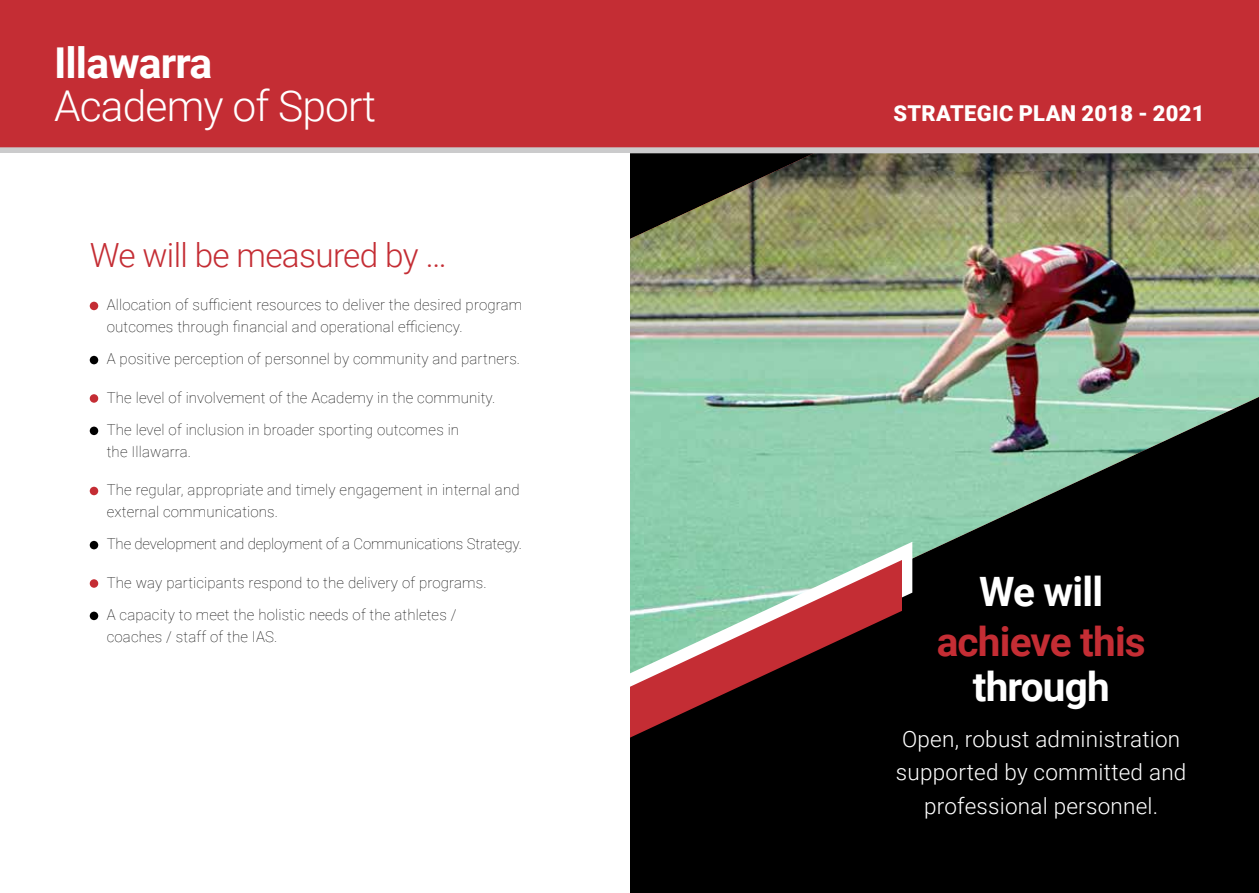
<style>
.page{position:relative;width:1259px;height:893px;background:#fff}
.page>*{position:absolute;margin:0;border:0;box-sizing:border-box;transform-origin:0 0}
.t1{font:300 42.6px "Roboto";letter-spacing:-.02em;color:#fff}
.t2{font:700 42.6px "Roboto";letter-spacing:-.02em;color:#fff}
.t3{font:700 40.5px "Roboto";letter-spacing:-.02em;color:#fff}
.t4{font:700 40.5px "Roboto";letter-spacing:-.02em;color:#c42d34}
.t5{font:300 33.3px "Roboto";letter-spacing:-.02em;color:#c42d34}
.t6{font:300 22.5px/33.2px "Roboto";letter-spacing:.01em;color:#fff;text-align:center}
.t7{font:900 21.9px "Roboto";letter-spacing:.015em;color:#fff}
.t8{font:100 15px/21.8px "Roboto";letter-spacing:.01em;color:#000}
.t9{font:100 15px "Roboto";letter-spacing:-.01em;color:#000}
</style>
<div class="page">
<div style="left:629px;top:0;width:630px;height:893px;background:#000"></div>
<img style="left:629px;top:153px;width:630px;height:440px">
<div style="left:0;top:0;width:1259px;height:148px;background:#c42d34"></div>
<div style="left:0;top:147px;width:1259px;height:6px;background:#cbcbcc"></div>
<svg style="left:629px;top:542px;width:283px;height:56px;background:#98d1b5"></svg>
<svg style="left:629px;top:560px;width:273px;height:216px"></svg>
<div style="left:90px;top:302px;width:8px;height:8px;background:#c42d34;border-radius:50%"></div>
<div style="left:90px;top:356px;width:8px;height:8px;background:#000;border-radius:50%"></div>
<div style="left:90px;top:394px;width:8px;height:9px;background:#c42d34;border-radius:50%"></div>
<div style="left:90px;top:427px;width:8px;height:8px;background:#000;border-radius:50%"></div>
<div style="left:90px;top:487px;width:8px;height:8px;background:#c42d34;border-radius:50%"></div>
<div style="left:90px;top:541px;width:8px;height:8px;background:#000;border-radius:50%"></div>
<div style="left:90px;top:579px;width:8px;height:9px;background:#c42d34;border-radius:50%"></div>
<div style="left:90px;top:612px;width:8px;height:8px;background:#000;border-radius:50%"></div>
<h1 class="t2" style="left:54px;top:33px;width:160px">Illawarra</h1>
<h1 class="t1" style="left:54px;top:76px;width:324px">Academy of Sport</h1>
<h3 class="t5" style="left:90px;top:231px;width:358px">We will be measured by …</h3>
<p class="t8" style="left:107px;top:293px;width:417px">Allocation of sufficient resources to deliver the desired program outcomes through financial and operational efficiency.</p>
<p class="t8" style="left:107px;top:348px;width:415px">A positive perception of personnel by community and partners.</p>
<p class="t8" style="left:107px;top:381px;width:390px;line-height:32.4px">The level of involvement of the Academy in the community.<br>The level of inclusion in broader sporting outcomes in</p>
<p class="t8" style="left:107px;top:440px;width:86px">the Illawarra.</p>
<p class="t8" style="left:107px;top:478px;width:414px">The regular, appropriate and timely engagement in internal and external communications.</p>
<p class="t9" style="left:107px;top:533px;width:417px">The development and deployment of a Communications Strategy.</p>
<p class="t8" style="left:107px;top:566px;width:381px;line-height:32.4px">The way participants respond to the delivery of programs.<br>A capacity to meet the holistic needs of the athletes /</p>
<p class="t8" style="left:107px;top:625px;width:172px">coaches / staff of the IAS.</p>
<h3 class="t7" style="left:893px;top:98px;width:313px">STRATEGIC PLAN 2018 - 2021</h3>
<h2 class="t3" style="left:979px;top:563px;width:125px">We will</h2>
<h2 class="t4" style="left:936px;top:614px;width:210px">achieve this</h2>
<h2 class="t3" style="left:972px;top:658px;width:138px">through</h2>
<h3 class="t6" style="left:896px;top:722px;width:292px">Open, robust administration supported by committed and professional personnel.</h3>
</div>
